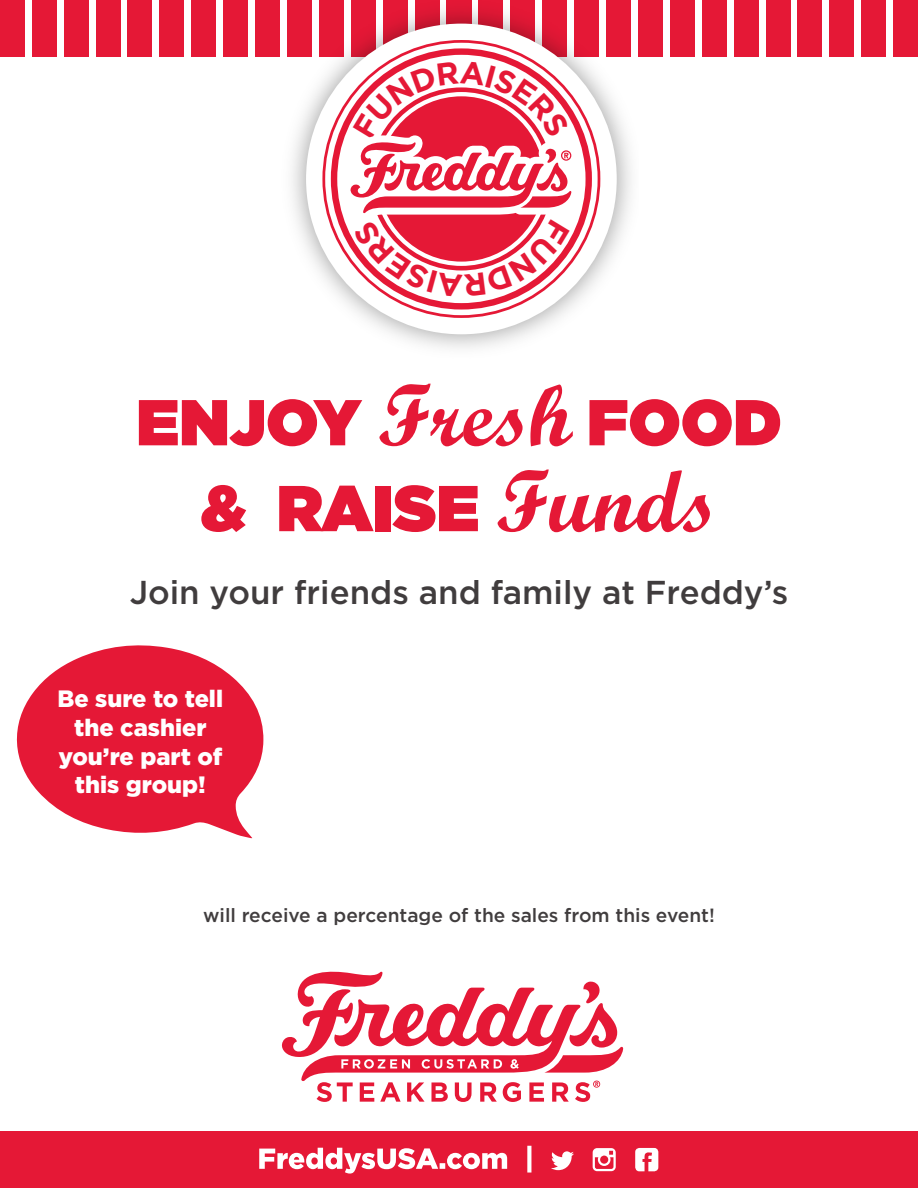
<style>
.page{position:relative;width:918px;height:1188px;background:#fff}
.page>*{position:absolute;margin:0;border:0;box-sizing:border-box;transform-origin:0 0}
.t1{font:900 64.65px/85.8px "Gotham";color:#e51836;text-align:center}
.t2{font:500 33.15px "Gotham";color:#231f20}
.t3{font:900 23.7px/28.7px "Gotham";color:#fff;text-align:center}
.t4{font:500 19.2px "Gotham";color:#231f20}
.s1{font-family:"Script MT Std";font-weight:700;font-size:87.45px}
</style>
<div class="page">
<div style="left:0;top:0;width:25px;height:57px;background:#e51836"></div>
<div style="left:32px;top:0;width:25px;height:57px;background:#e51836"></div>
<div style="left:64px;top:0;width:24px;height:57px;background:#e51836"></div>
<div style="left:96px;top:0;width:24px;height:57px;background:#e51836"></div>
<div style="left:128px;top:0;width:24px;height:57px;background:#e51836"></div>
<div style="left:160px;top:0;width:24px;height:57px;background:#e51836"></div>
<div style="left:191px;top:0;width:25px;height:57px;background:#e51836"></div>
<div style="left:223px;top:0;width:25px;height:57px;background:#e51836"></div>
<div style="left:255px;top:0;width:25px;height:57px;background:#e51836"></div>
<div style="left:638px;top:0;width:25px;height:57px;background:#e51836"></div>
<div style="left:670px;top:0;width:25px;height:57px;background:#e51836"></div>
<div style="left:702px;top:0;width:25px;height:57px;background:#e51836"></div>
<div style="left:734px;top:0;width:24px;height:57px;background:#e51836"></div>
<div style="left:766px;top:0;width:24px;height:57px;background:#e51836"></div>
<div style="left:798px;top:0;width:24px;height:57px;background:#e51836"></div>
<div style="left:830px;top:0;width:24px;height:57px;background:#e51836"></div>
<div style="left:861px;top:0;width:25px;height:57px;background:#e51836"></div>
<div style="left:893px;top:0;width:25px;height:57px;background:#e51836"></div>
<div style="left:0;top:1131px;width:918px;height:57px;background:#e51836"></div>
<svg style="left:16px;top:645px;width:248px;height:193px;fill:#e51836"></svg>
<img style="left:287px;top:0;width:344px;height:348px">
<div style="left:306px;top:24px;width:311px;height:310px;background:#fff;border-radius:50%"></div>
<svg style="left:322px;top:40px;width:278px;height:278px"></svg>
<svg style="left:331px;top:48px;width:261px;height:262px"></svg>
<svg style="left:281px;top:971px;width:342px;height:131px"></svg>
<svg style="left:635px;top:1148px;width:23px;height:23px"></svg>
<svg style="left:551px;top:1151px;width:23px;height:19px"></svg>
<svg style="left:593px;top:1148px;width:23px;height:23px"></svg>
<svg style="left:259px;top:1146px;width:272px;height:28px"></svg>
<svg style="left:343px;top:61px;width:236px;height:236px"></svg>
<h1 class="t1" style="left:136px;top:378px;width:647px">ENJOY <span class="s1">Fresh</span> FOOD &amp; RAISE <span class="s1">Funds</span></h1>
<h2 class="t2" style="left:130px;top:574px;width:660px">Join your friends and family at Freddy’s</h2>
<p class="t3" style="left:58px;top:684px;width:167px">Be sure to tell the cashier you’re part of this group!</p>
<p class="t4" style="left:203px;top:904px;width:513px">will receive a percentage of the sales from this event!</p>
</div>
